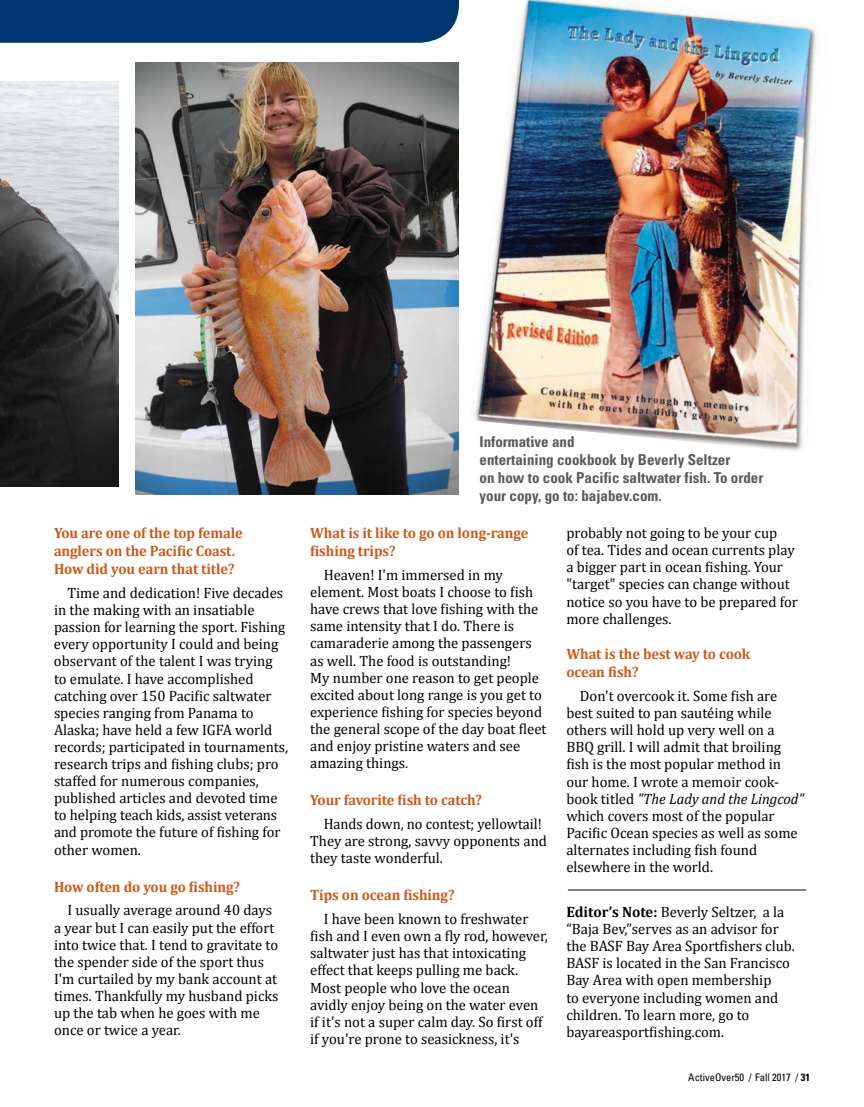
<style>
.page{position:relative;width:864px;height:1107px;background:#fff}
.page>*{position:absolute;margin:0;border:0;box-sizing:border-box;transform-origin:0 0}
.t1{font:15px/17.1px "Cambria";color:#000}
.t2{font:700 15px/18px "Cambria";letter-spacing:-.005em;color:#ca5a1a;scale:.96 1}
.t3{font:700 condensed 15px/18px "Univers";color:#58595b}
.t4{font:15px/17.1px "Cambria";color:#000;scale:.96 1}
.t5{font:condensed 10.5px "Univers LT Std";color:#000}
.s1{font-style:italic}
.s2{font-weight:700}
</style>
<div class="page">
<img style="left:475px;top:0;width:342px;height:451px">
<hr style="left:568px;top:890px;width:238px;height:1px;background:#000">
<div style="left:0;top:0;width:459px;height:43px;background:#00366f"></div>
<img style="left:135px;top:62px;width:324px;height:432px">
<img style="left:0;top:82px;width:119px;height:404px">
<p class="t2" style="left:54px;top:524px;width:198px">You are one of the top female anglers on the Pacific Coast.<br>How did you earn that title?</p>
<p class="t1" style="left:54px;top:584px;width:236px;text-indent:14px">Time and dedication! Five decades in the making with an insatiable passion for learning the sport. Fishing every opportunity I could and being observant of the talent I was trying to emulate. I have accomplished catching over 150 Pacific saltwater species ranging from Panama to Alaska; have held a few IGFA world records; participated in tournaments, research trips and fishing clubs; pro staffed for numerous companies, published articles and devoted time to helping teach kids, assist veterans and promote the future of fishing for other women.</p>
<p class="t2" style="left:54px;top:877px;width:195px">How often do you go fishing?</p>
<p class="t1" style="left:54px;top:902px;width:226px;text-indent:14px">I usually average around 40 days a year but I can easily put the effort into twice that. I tend to gravitate to the spender side of the sport thus<br>I'm curtailed by my bank account at times. Thankfully my husband picks up the tab when he goes with me once or twice a year.</p>
<p class="t3" style="left:480px;top:433px;width:285px">Informative and<br>entertaining cookbook by Beverly Seltzer<br>on how to cook Pacific saltwater fish. To order your copy, go to: bajabev.com.</p>
<p class="t2" style="left:310px;top:524px;width:229px">What is it like to go on long-range fishing trips?</p>
<p class="t1" style="left:310px;top:566px;width:238px;text-indent:14px">Heaven! I'm immersed in my element. Most boats I choose to fish have crews that love fishing with the same intensity that I do. There is camaraderie among the passengers as well. The food is outstanding!<br>My number one reason to get people excited about long range is you get to experience fishing for species beyond the general scope of the day boat fleet and enjoy pristine waters and see amazing things.</p>
<p class="t2" style="left:310px;top:791px;width:181px">Your favorite fish to catch?</p>
<p class="t4" style="left:310px;top:815px;width:248px;text-indent:13px">Hands down, no contest; yellowtail!<br>They are strong, savvy opponents and they taste wonderful.</p>
<p class="t2" style="left:310px;top:886px;width:152px">Tips on ocean fishing?</p>
<p class="t1" style="left:310px;top:910px;width:239px;text-indent:14px">I have been known to freshwater fish and I even own a fly rod, however, saltwater just has that intoxicating effect that keeps pulling me back.<br>Most people who love the ocean avidly enjoy being on the water even if it's not a super calm day. So first off if you're prone to seasickness, it's</p>
<p class="t1" style="left:566px;top:524px;width:233px">probably not going to be your cup<br>of tea. Tides and ocean currents play a bigger part in ocean fishing. Your "target" species can change without notice so you have to be prepared for more challenges.</p>
<p class="t2" style="left:566px;top:645px;width:193px">What is the best way to cook ocean fish?</p>
<p class="t1" style="left:566px;top:687px;width:239px;text-indent:14px">Don't overcook it. Some fish are best suited to pan sautéing while others will hold up very well on a<br>BBQ grill. I will admit that broiling fish is the most popular method in our home. I wrote a memoir cook&shy;book titled <span class="s1">"The Lady and the Lingcod" </span>which covers most of the popular<br>Pacific Ocean species as well as some alternates including fish found elsewhere in the world.</p>
<p class="t1" style="left:566px;top:903px;width:230px"><span class="s2">Editor’s Note:</span> Beverly Seltzer, a la “Baja Bev,”serves as an advisor for the BASF Bay Area Sportfishers club.<br>BASF is located in the San Francisco<br>Bay Area with open membership<br>to everyone including women and children. To learn more, go to bayareasportfishing.com.</p>
<p class="t5" style="left:688px;top:1070px;width:123px">ActiveOver50 / Fall 2017 / <span class="s2">31</span></p>
</div>
